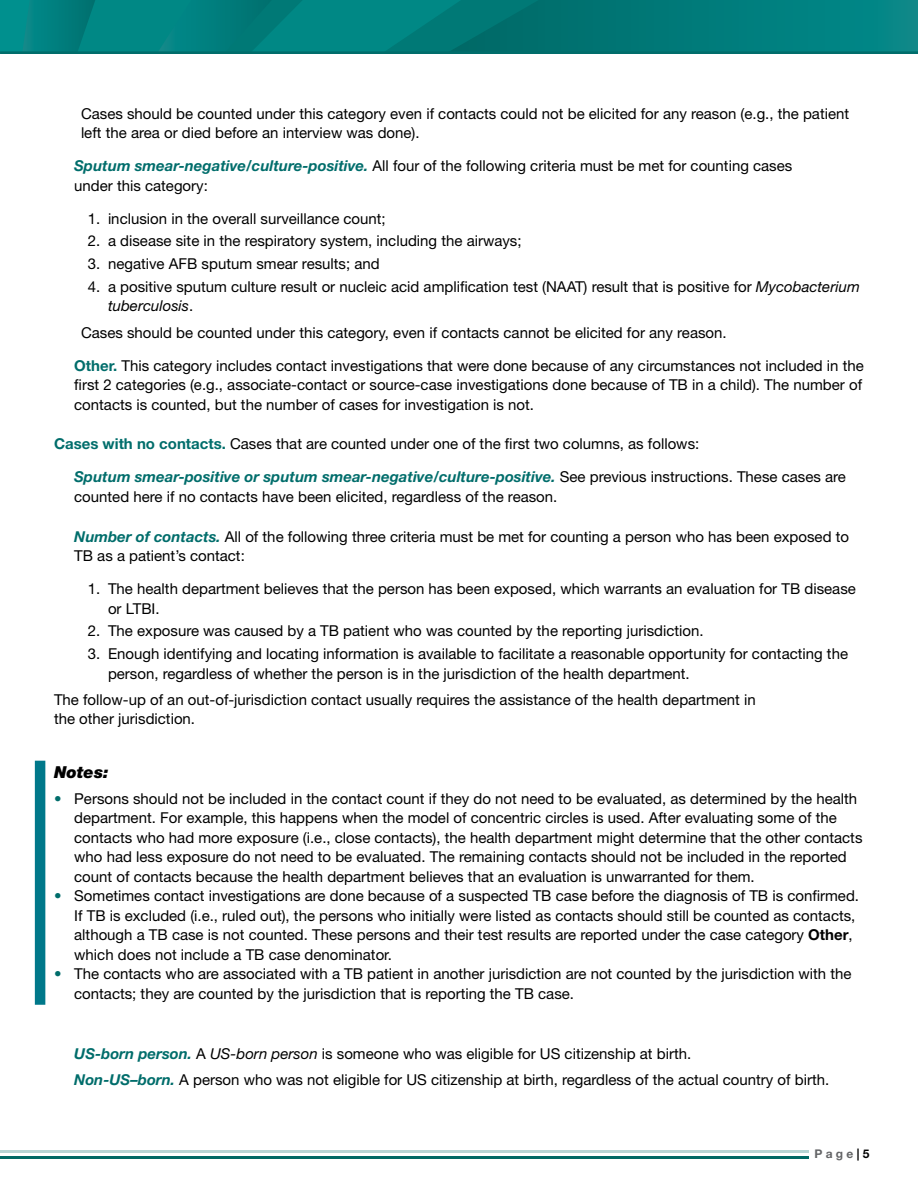
<style>
.page{position:relative;width:918px;height:1188px;background:#fff}
.page>*{position:absolute;margin:0;border:0;box-sizing:border-box;transform-origin:0 0}
.P__Notes{font:italic 900 16.5px "Helvetica Neue LT Std";color:#000}
.NestedP2{font:15px/19.5px "Helvetica Neue LT Std";color:#000}
.P__Indent{font:15px/19.5px "Helvetica Neue LT Std";color:#000}
.NestedP1{font:15px "Helvetica Neue LT Std";color:#000}
.t1{font:700 12px "Helvetica Neue LT Std";color:#636466}
.s1{font-weight:700;font-style:italic;color:#006d6b}
.s2{font-style:italic}
.s3{font-weight:700;color:#006d6b}
.s4{font-weight:700}
.s5{color:#000}
</style>
<div class="page">
<svg style="left:0;top:0;width:918px;height:51px;background:#007f7d"></svg>
<hr style="left:0;top:51px;width:918px;height:3px;background:#006d6b">
<hr style="left:0;top:1156px;width:809px;height:2px;background:#006865">
<hr style="left:0;top:1150px;width:809px;height:3px;background:#b7d4d4">
<div style="left:35px;top:761px;width:10px;height:244px;background:#00788a"></div>
<p class="P__Indent" style="left:81px;top:103px;width:770px">Cases should be counted under this category even if contacts could not be elicited for any reason (e.g., the patient left the area or died before an interview was done).</p>
<p class="NestedP2" style="left:74px;top:156px;width:720px"><span class="s1">Sputum smear-negative/culture-positive.</span> All four of the following criteria must be met for counting cases under this category:</p>
<p class="NestedP2" style="left:88px;top:208px;width:300px">1. inclusion in the overall surveillance count;</p>
<p class="NestedP2" style="left:88px;top:231px;width:435px">2. a disease site in the respiratory system, including the airways;</p>
<p class="NestedP2" style="left:88px;top:254px;width:294px">3. negative AFB sputum smear results; and</p>
<p class="NestedP2" style="left:108px;top:277px;width:753px;text-indent:-20px">4. a positive sputum culture result or nucleic acid amplification test (NAAT) result that is positive for <span class="s2">Mycobacterium tuberculosis</span>.</p>
<p class="P__Indent" style="left:81px;top:322px;width:647px">Cases should be counted under this category, even if contacts cannot be elicited for any reason.</p>
<p class="NestedP2" style="left:74px;top:355px;width:791px;text-align:justify"><span class="s3">Other.</span> This category includes contact investigations that were done because of any circumstances not included in the first 2 categories (e.g., associate-contact or source-case investigations done because of TB in a child). The number of contacts is counted, but the number of cases for investigation is not.</p>
<p class="NestedP1" style="left:54px;top:435px;width:647px"><span class="s3">Cases with no contacts.</span> Cases that are counted under one of the first two columns, as follows:</p>
<p class="NestedP2" style="left:74px;top:467px;width:773px"><span class="s1">Sputum smear-positive or sputum smear-negative/culture-positive.</span> See previous instructions. These cases are counted here if no contacts have been elicited, regardless of the reason.</p>
<p class="NestedP2" style="left:74px;top:526px;width:776px"><span class="s1">Number of contacts.</span> All of the following three criteria must be met for counting a person who has been exposed to<br>TB as a patient’s contact:</p>
<p class="NestedP2" style="left:108px;top:579px;width:749px;text-indent:-20px">1. The health department believes that the person has been exposed, which warrants an evaluation for TB disease or LTBI.</p>
<p class="NestedP2" style="left:88px;top:621px;width:617px">2. The exposure was caused by a TB patient who was counted by the reporting jurisdiction.</p>
<p class="NestedP2" style="left:108px;top:644px;width:742px;text-indent:-20px">3. Enough identifying and locating information is available to facilitate a reasonable opportunity for contacting the person, regardless of whether the person is in the jurisdiction of the health department.</p>
<p class="NestedP2" style="left:54px;top:690px;width:703px">The follow-up of an out-of-jurisdiction contact usually requires the assistance of the health department in the other jurisdiction.</p>
<p class="P__Notes" style="left:54px;top:762px;width:56px">Notes:</p>
<p class="NestedP2" style="left:74px;top:789px;width:790px;text-indent:-20px"><span class="s3">•</span> Persons should not be included in the contact count if they do not need to be evaluated, as determined by the health department. For example, this happens when the model of concentric circles is used. After evaluating some of the contacts who had more exposure (i.e., close contacts), the health department might determine that the other contacts who had less exposure do not need to be evaluated. The remaining contacts should not be included in the reported count of contacts because the health department believes that an evaluation is unwarranted for them.</p>
<p class="NestedP2" style="left:74px;top:886px;width:786px;text-indent:-20px"><span class="s3">•</span> Sometimes contact investigations are done because of a suspected TB case before the diagnosis of TB is confirmed.<br>If TB is excluded (i.e., ruled out), the persons who initially were listed as contacts should still be counted as contacts, although a TB case is not counted. These persons and their test results are reported under the case category <span class="s4">Other</span>, which does not include a TB case denominator.</p>
<p class="NestedP2" style="left:74px;top:964px;width:779px;text-indent:-20px"><span class="s3">•</span> The contacts who are associated with a TB patient in another jurisdiction are not counted by the jurisdiction with the contacts; they are counted by the jurisdiction that is reporting the TB case.</p>
<p class="NestedP2" style="left:74px;top:1044px;width:619px"><span class="s1">US-born person.</span> A <span class="s2">US-born person</span> is someone who was eligible for US citizenship at birth.</p>
<p class="NestedP2" style="left:74px;top:1070px;width:757px"><span class="s1">Non-US–born.</span> A person who was not eligible for US citizenship at birth, regardless of the actual country of birth.</p>
<p class="t1" style="left:814px;top:1147px;width:57px">P a g e <span class="s5">| 5</span></p>
</div>
